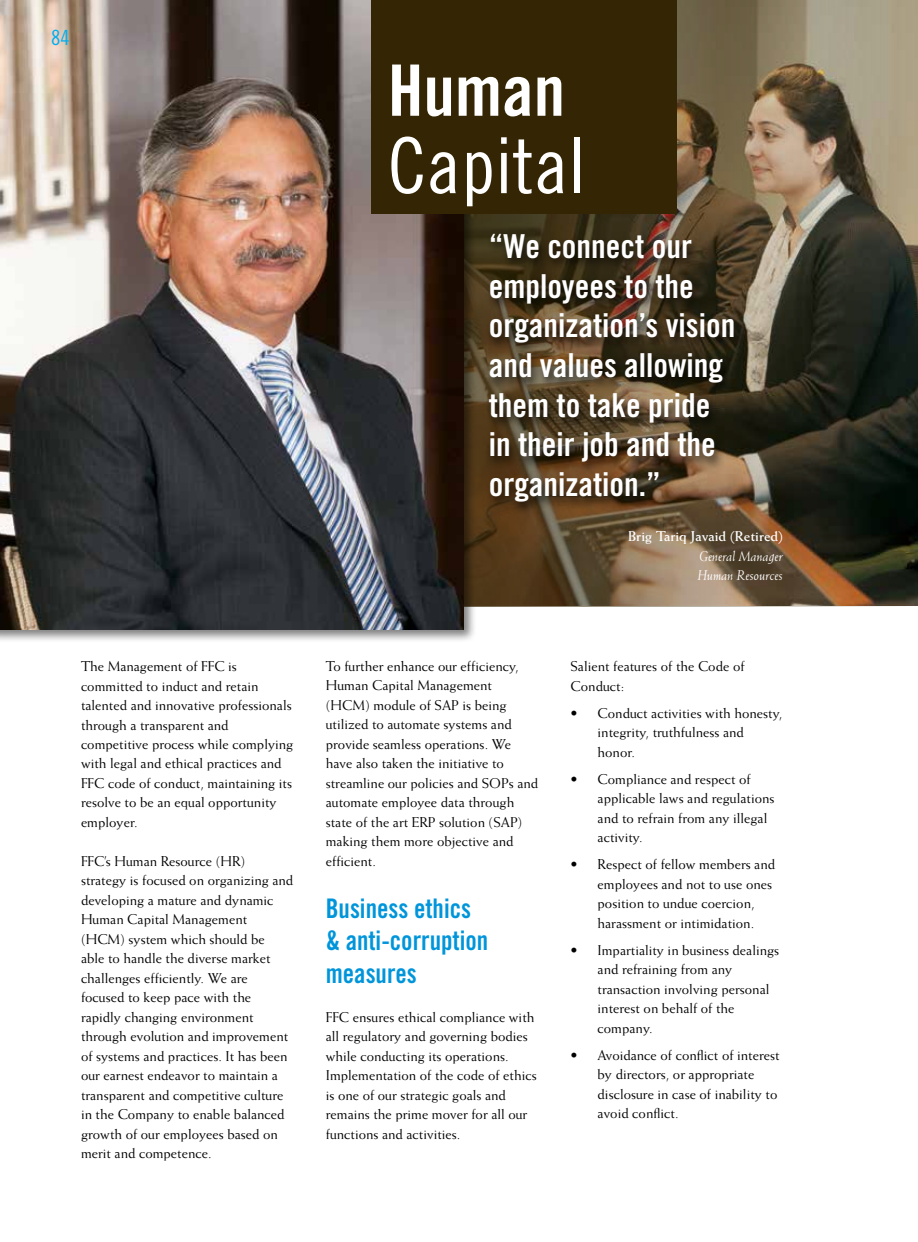
<style>
.page{position:relative;width:918px;height:1242px;background:#fff}
.page>*{position:absolute;margin:0;border:0;box-sizing:border-box;transform-origin:0 0}
.t1{font:77.4px "Trade Gothic Cond Eighteen";color:#fff}
.t2{font:70.95px "Trade Gothic Bold Cond Twenty";color:#fff}
.t3{font:33px/39.6px "Trade Gothic Bold Cond Twenty";color:#fff}
.t4{font:27px/32.4px "Trade Gothic Bold Cond Twenty";color:#0095da;scale:.95 1}
.t5{font:21px "Trade Gothic Cond Eighteen";color:#00aeef}
.t6{font:14.25px/19.5px "Weiss";color:#000}
.t7{font:italic 14.25px/19.5px "Weiss";color:#fff}
.t8{font:700 14.25px "Weiss";color:#fff}
</style>
<div class="page">
<svg style="left:476px;top:0;width:442px;height:607px;background:#5f543f"></svg>
<div style="left:0;top:0;width:476px;height:643px;background:#000;opacity:.5"></div>
<img style="left:0;top:0;width:463px;height:630px">
<div style="left:371px;top:0;width:306px;height:214px;background:#342604"></div>
<div style="left:484px;top:232px;width:261px;height:283px;background:#000;opacity:.75"></div>
<h3 class="t5" style="left:51px;top:25px;width:20px">84</h3>
<p class="t6" style="left:81px;top:656px;width:214px">The Management of FFC is committed to induct and retain talented and innovative professionals through a transparent and competitive process while complying with legal and ethical practices and<br>FFC code of conduct, maintaining its resolve to be an equal opportunity employer.</p>
<p class="t6" style="left:81px;top:851px;width:214px">FFC’s Human Resource (HR) strategy is focused on organizing and developing a mature and dynamic<br>Human Capital Management (HCM) system which should be<br>able to handle the diverse market challenges efficiently. We are focused to keep pace with the rapidly changing environment through evolution and improvement of systems and practices. It has been our earnest endeavor to maintain a transparent and competitive culture in the Company to enable balanced growth of our employees based on merit and competence.</p>
<h2 class="t2" style="left:388px;top:47px;width:179px">Human</h2>
<h1 class="t1" style="left:388px;top:120px;width:199px">Capital</h1>
<h3 class="t3" style="left:489px;top:226px;width:248px">“We connect our employees to the organization’s vision and values allowing them to take pride in their job and the organization.”</h3>
<p class="t6" style="left:326px;top:656px;width:214px">To further enhance our efficiency,<br>Human Capital Management (HCM) module of SAP is being utilized to automate systems and provide seamless operations. We have also taken the initiative to streamline our policies and SOPs and automate employee data through state of the art ERP solution (SAP) making them more objective and efficient.</p>
<h3 class="t4" style="left:326px;top:892px;width:172px">Business ethics &amp; anti-corruption measures</h3>
<p class="t6" style="left:326px;top:1007px;width:212px">FFC ensures ethical compliance with all regulatory and governing bodies while conducting its operations.<br>Implementation of the code of ethics is one of our strategic goals and remains the prime mover for all our functions and activities.</p>
<p class="t8" style="left:628px;top:528px;width:156px">Brig Tariq Javaid (Retired)</p>
<p class="t7" style="left:698px;top:546px;width:87px">General Manager<br>Human Resources</p>
<p class="t6" style="left:571px;top:656px;width:176px">Salient features of the Code of<br>Conduct:</p>
<p class="t6" style="left:598px;top:703px;width:186px;text-indent:-27px">• Conduct activities with honesty, integrity, truthfulness and honor.</p>
<p class="t6" style="left:598px;top:769px;width:178px;text-indent:-27px">• Compliance and respect of applicable laws and regulations and to refrain from any illegal activity.</p>
<p class="t6" style="left:598px;top:854px;width:179px;text-indent:-27px">• Respect of fellow members and employees and not to use ones position to undue coercion, harassment or intimidation.</p>
<p class="t6" style="left:598px;top:940px;width:183px;text-indent:-27px">• Impartiality in business dealings and refraining from any transaction involving personal interest on behalf of the company.</p>
<p class="t6" style="left:598px;top:1045px;width:184px;text-indent:-27px">• Avoidance of conflict of interest by directors, or appropriate disclosure in case of inability to avoid conflict.</p>
</div>
